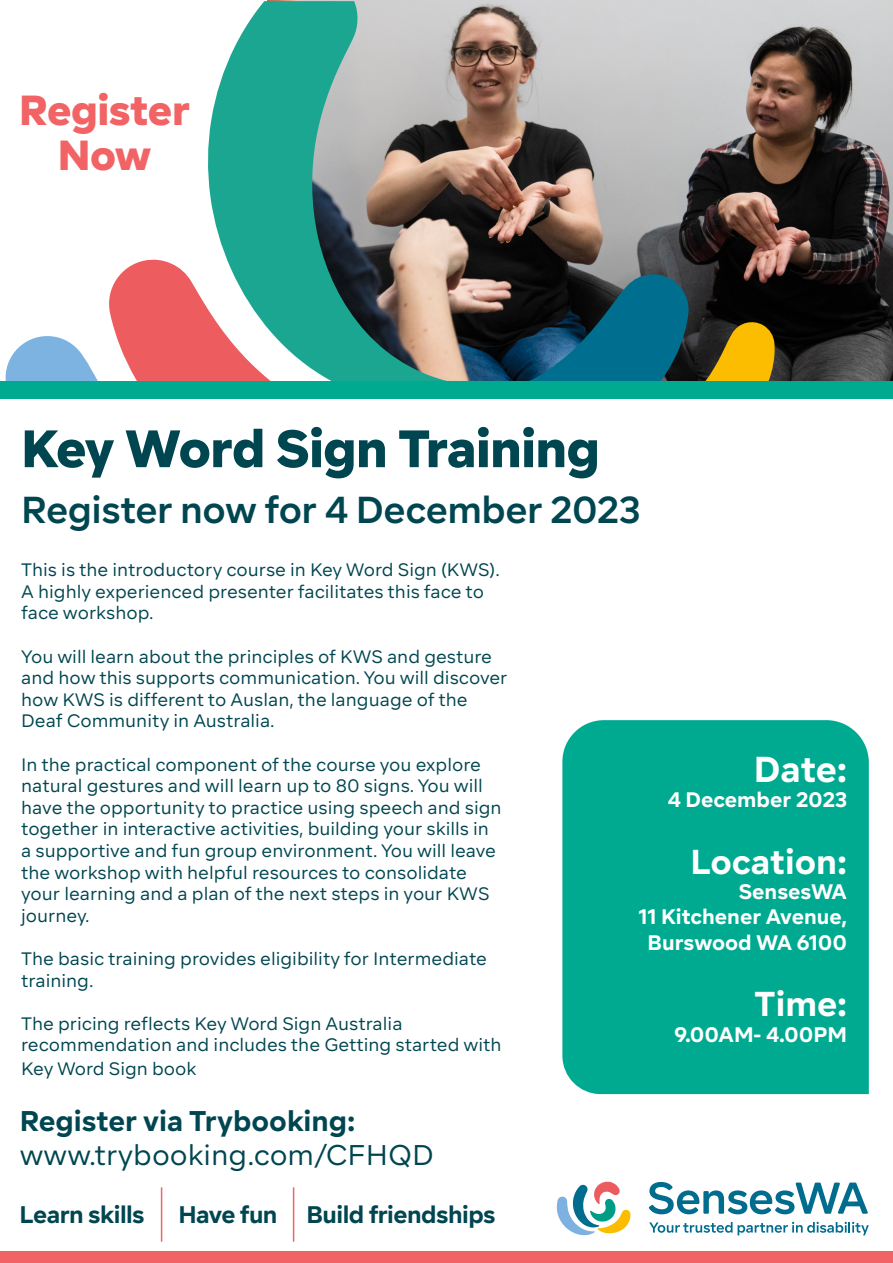
<style>
.page{position:relative;width:893px;height:1263px;background:#fff}
.page>*{position:absolute;margin:0;border:0;box-sizing:border-box;transform-origin:0 0}
.Section_Heading{font:900 52.5px "Segma";letter-spacing:-.015em;color:#004650}
.Heading{font:900 42px "Segma";letter-spacing:-.01em;color:#f16364}
.Heading-2{font:600 37.5px "Segma";letter-spacing:-.015em;color:#004650}
.t1{font:700 36px "Segma";color:#fff}
.t2{font:700 34.5px "Segma";color:#fff}
.t3{font:28.5px "Segma";color:#004650}
.t4{font:700 28.5px "Segma";color:#004650}
.t5{font:700 24px "Segma";letter-spacing:-.025em;color:#004650}
.t6{font:700 21px "Segma";color:#fff}
.t7{font:18px/21.6px "Segma";color:#004650}
</style>
<div class="page">
<img style="left:425px;top:0;width:468px;height:381px">
<svg style="left:557px;top:1182px;width:74px;height:53px"></svg>
<svg style="left:649px;top:1182px;width:219px;height:32px"></svg>
<svg style="left:649px;top:1222px;width:220px;height:13px"></svg>
<svg style="left:208px;top:1px;width:242px;height:380px;background:#68a195"></svg>
<svg style="left:528px;top:270px;width:161px;height:111px;background:#0f4f65"></svg>
<svg style="left:6px;top:336px;width:92px;height:45px"></svg>
<svg style="left:109px;top:257px;width:162px;height:124px"></svg>
<svg style="left:705px;top:319px;width:70px;height:62px;background:#af850a"></svg>
<hr style="left:161px;top:1187px;width:1px;height:55px;background:#f16364">
<hr style="left:293px;top:1187px;width:1px;height:55px;background:#f16364">
<div style="left:0;top:381px;width:893px;height:17px;background:#00aa91"></div>
<div style="left:0;top:1251px;width:893px;height:12px;background:#f16364"></div>
<div style="left:562px;top:720px;width:307px;height:374px;background:#00aa91"></div>
<p class="Heading" style="left:19px;top:82px;width:172px">Register</p>
<p class="Heading" style="left:58px;top:127px;width:95px">Now</p>
<p class="Section_Heading" style="left:21px;top:413px;width:580px">Key Word Sign Training</p>
<p class="Heading-2" style="left:21px;top:484px;width:621px">Register now for 4 December 2023</p>
<p class="t7" style="left:21px;top:559px;width:480px">This is the introductory course in Key Word Sign (KWS).<br>A highly experienced presenter facilitates this face to face workshop.</p>
<p class="t7" style="left:21px;top:645px;width:488px">You will learn about the principles of KWS and gesture and how this supports communication. You will discover how KWS is different to Auslan, the language of the Deaf Community in Australia.</p>
<p class="t7" style="left:21px;top:753px;width:482px">In the practical component of the course you explore natural gestures and will learn up to 80 signs. You will have the opportunity to practice using speech and sign together in interactive activities, building your skills in a supportive and fun group environment. You will leave the workshop with helpful resources to consolidate your learning and a plan of the next steps in your KWS journey.</p>
<p class="t7" style="left:21px;top:947px;width:467px">The basic training provides eligibility for Intermediate training.</p>
<p class="t7" style="left:21px;top:1012px;width:482px">The pricing reflects Key Word Sign Australia recommendation and includes the Getting started with</p>
<p class="t7" style="left:21px;top:1057px;width:177px">Key Word Sign book</p>
<p class="t4" style="left:20px;top:1101px;width:337px">Register via Trybooking:</p>
<p class="t3" style="left:20px;top:1136px;width:416px">www.trybooking.com/CFHQD</p>
<p class="t5" style="left:20px;top:1198px;width:127px">Learn skills</p>
<p class="t5" style="left:178px;top:1198px;width:319px">Have fun Build friendships</p>
<p class="t1" style="left:754px;top:745px;width:95px">Date:</p>
<p class="t6" style="left:668px;top:786px;width:181px">4 December 2023</p>
<p class="t2" style="left:691px;top:839px;width:158px">Location:</p>
<p class="t6" style="left:739px;top:878px;width:110px">SensesWA</p>
<p class="t6" style="left:639px;top:903px;width:210px">11 Kitchener Avenue,</p>
<p class="t6" style="left:647px;top:928px;width:201px">Burswood WA 6100</p>
<p class="t2" style="left:754px;top:981px;width:94px">Time:</p>
<p class="t6" style="left:674px;top:1020px;width:174px">9.00AM- 4.00PM</p>
</div>
